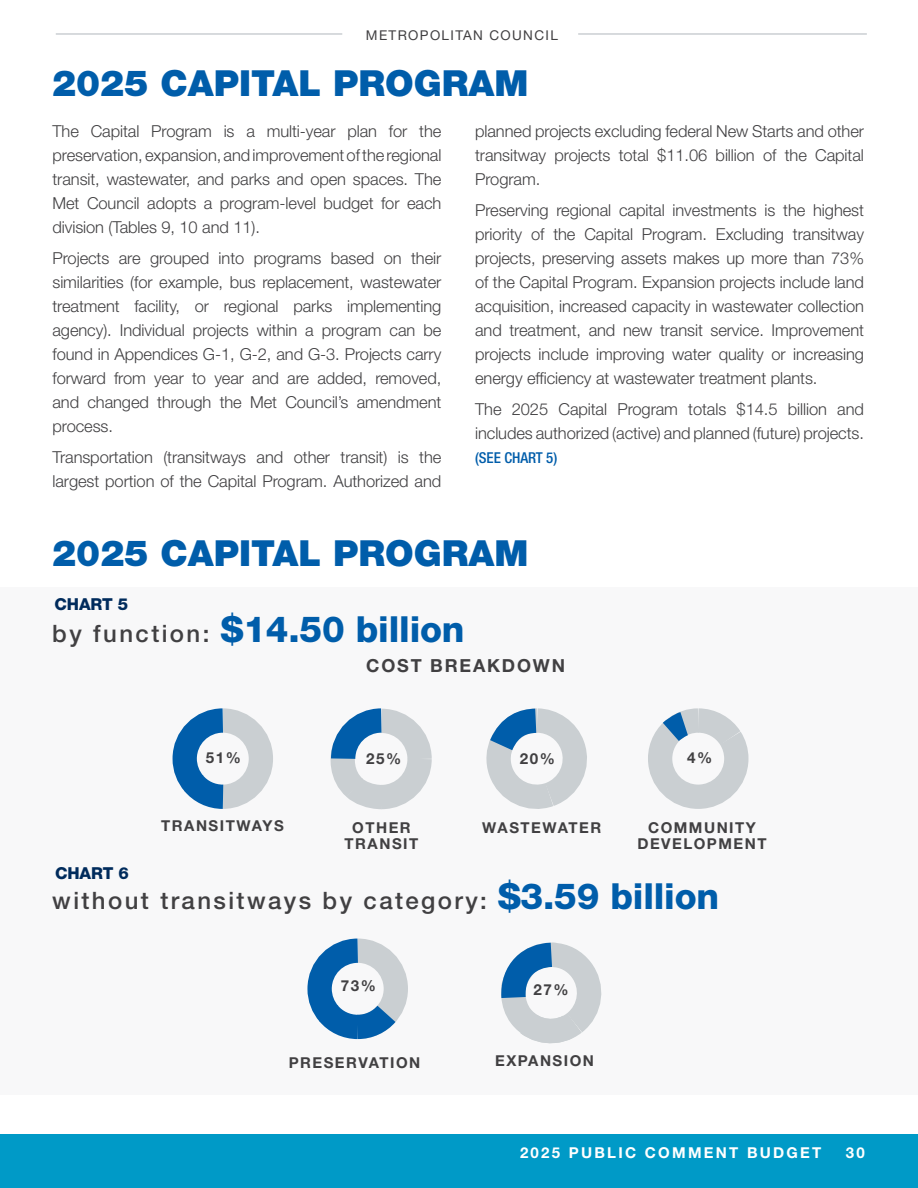
<style>
.page{position:relative;width:918px;height:1188px;background:#fff}
.page>*{position:absolute;margin:0;border:0;box-sizing:border-box;transform-origin:0 0}
.t1{font:900 36px "Helvetica Neue LT Std";color:#005daa}
.t2{font:800 36px "Helvetica Neue LT Std";letter-spacing:-.005em;color:#005daa}
.t3{font:500 24px "Helvetica Neue LT Std";letter-spacing:.1em;color:#414042}
.t4{font:700 18px "Helvetica Neue LT Std";letter-spacing:.1em;color:#414042}
.t5{font:300 16.5px "Helvetica Neue LT Std";letter-spacing:-.005em;color:#414042}
.t6{font:800 16.5px "Helvetica Neue LT Std";letter-spacing:-.005em;color:#002b5c}
.t7{font:700 15.15px "Helvetica Neue LT Std";letter-spacing:.1em;color:#414042}
.t8{font:700 15px/16.5px "Helvetica Neue LT Std";letter-spacing:.1em;color:#414042;text-align:center}
.t9{font:700 15px "Helvetica Neue LT Std";letter-spacing:.15em;color:#fff}
.t10{font:500 condensed 15px "Helvetica Neue LT Std";letter-spacing:-.005em;color:#005daa}
.t11{font:13.5px "Helvetica Neue LT Std";letter-spacing:.1em;color:#414042}
.s1{font-weight:500;font-size:24px;color:#414042}
.s2{font-weight:800;font-size:36px;color:#005daa}
</style>
<div class="page">
<div style="left:0;top:1134px;width:918px;height:54px;background:#009ac7"></div>
<hr style="left:56px;top:33px;width:286px;height:2px;background:#cacfd2">
<hr style="left:578px;top:33px;width:289px;height:2px;background:#cacfd2">
<div style="left:0;top:587px;width:918px;height:507px;background:#f8f8f9"></div>
<svg style="left:307px;top:938px;width:101px;height:102px"></svg>
<svg style="left:172px;top:708px;width:101px;height:101px"></svg>
<svg style="left:330px;top:708px;width:102px;height:102px"></svg>
<svg style="left:486px;top:708px;width:96px;height:101px"></svg>
<svg style="left:648px;top:708px;width:101px;height:101px"></svg>
<svg style="left:501px;top:942px;width:101px;height:102px"></svg>
<p class="t11" style="left:366px;top:27px;width:193px">METROPOLITAN COUNCIL</p>
<h1 class="t1" style="left:52px;top:62px;width:478px">2025 CAPITAL PROGRAM</h1>
<p class="t5" style="left:52px;top:121px;width:390px">The Capital Program is a multi-year plan for the</p>
<p class="t5" style="left:475px;top:121px;width:390px">planned projects excluding federal New Starts and other</p>
<p class="t5" style="left:52px;top:145px;width:390px">preservation, expansion, and improvement of the regional</p>
<p class="t5" style="left:475px;top:145px;width:390px">transitway projects total $11.06 billion of the Capital</p>
<p class="t5" style="left:52px;top:169px;width:390px">transit, wastewater, and parks and open spaces. The</p>
<p class="t5" style="left:475px;top:169px;width:67px">Program.</p>
<p class="t5" style="left:52px;top:193px;width:390px">Met Council adopts a program-level budget for each</p>
<p class="t5" style="left:475px;top:200px;width:390px">Preserving regional capital investments is the highest</p>
<p class="t5" style="left:52px;top:217px;width:209px">division (Tables 9, 10 and 11).</p>
<p class="t5" style="left:475px;top:224px;width:390px">priority of the Capital Program. Excluding transitway</p>
<p class="t5" style="left:52px;top:248px;width:390px">Projects are grouped into programs based on their</p>
<p class="t5" style="left:475px;top:248px;width:390px">projects, preserving assets makes up more than 73%</p>
<p class="t5" style="left:52px;top:272px;width:390px">similarities (for example, bus replacement, wastewater</p>
<p class="t5" style="left:475px;top:272px;width:390px">of the Capital Program. Expansion projects include land</p>
<p class="t5" style="left:52px;top:296px;width:390px">treatment facility, or regional parks implementing</p>
<p class="t5" style="left:475px;top:296px;width:390px">acquisition, increased capacity in wastewater collection</p>
<p class="t5" style="left:52px;top:320px;width:390px">agency). Individual projects within a program can be</p>
<p class="t5" style="left:475px;top:320px;width:390px">and treatment, and new transit service. Improvement</p>
<p class="t5" style="left:52px;top:344px;width:390px">found in Appendices G-1, G-2, and G-3. Projects carry</p>
<p class="t5" style="left:475px;top:344px;width:390px">projects include improving water quality or increasing</p>
<p class="t5" style="left:52px;top:368px;width:390px">forward from year to year and are added, removed,</p>
<p class="t5" style="left:475px;top:368px;width:344px">energy efficiency at wastewater treatment plants.</p>
<p class="t5" style="left:52px;top:392px;width:390px">and changed through the Met Council’s amendment</p>
<p class="t5" style="left:475px;top:399px;width:390px">The 2025 Capital Program totals $14.5 billion and</p>
<p class="t5" style="left:52px;top:416px;width:62px">process.</p>
<p class="t5" style="left:475px;top:423px;width:390px">includes authorized (active) and planned (future) projects.</p>
<p class="t5" style="left:52px;top:447px;width:390px">Transportation (transitways and other transit) is the</p>
<p class="t10" style="left:475px;top:449px;width:84px">(SEE CHART 5)</p>
<p class="t5" style="left:52px;top:471px;width:390px">largest portion of the Capital Program. Authorized and</p>
<h1 class="t1" style="left:52px;top:532px;width:478px">2025 CAPITAL PROGRAM</h1>
<p class="t6" style="left:55px;top:594px;width:75px">CHART 5</p>
<h1 class="t2" style="left:52px;top:608px;width:414px"><span class="s1">by function:</span> $14.50 billion</h1>
<p class="t4" style="left:366px;top:655px;width:200px">COST BREAKDOWN</p>
<p class="t7" style="left:206px;top:748px;width:37px">51%</p>
<p class="t7" style="left:366px;top:750px;width:37px">25%</p>
<p class="t7" style="left:520px;top:749px;width:37px">20%</p>
<p class="t7" style="left:687px;top:749px;width:27px">4%</p>
<p class="t8" style="left:161px;top:817px;width:124px">TRANSITWAYS</p>
<p class="t8" style="left:345px;top:819px;width:75px">OTHER<br>TRANSIT</p>
<p class="t8" style="left:482px;top:819px;width:121px">WASTEWATER</p>
<p class="t8" style="left:637px;top:819px;width:131px">COMMUNITY<br>DEVELOPMENT</p>
<p class="t6" style="left:55px;top:864px;width:75px">CHART 6</p>
<h2 class="t3" style="left:52px;top:886px;width:668px">without transitways by category: <span class="s2">$3.59 billion</span></h2>
<p class="t7" style="left:341px;top:977px;width:37px">73%</p>
<p class="t7" style="left:534px;top:981px;width:37px">27%</p>
<p class="t8" style="left:289px;top:1054px;width:133px">PRESERVATION</p>
<p class="t8" style="left:495px;top:1052px;width:100px">EXPANSION</p>
<p class="t9" style="left:520px;top:1144px;width:303px">2025 PUBLIC COMMENT BUDGET</p>
<p class="t9" style="left:846px;top:1144px;width:20px">30</p>
</div>
